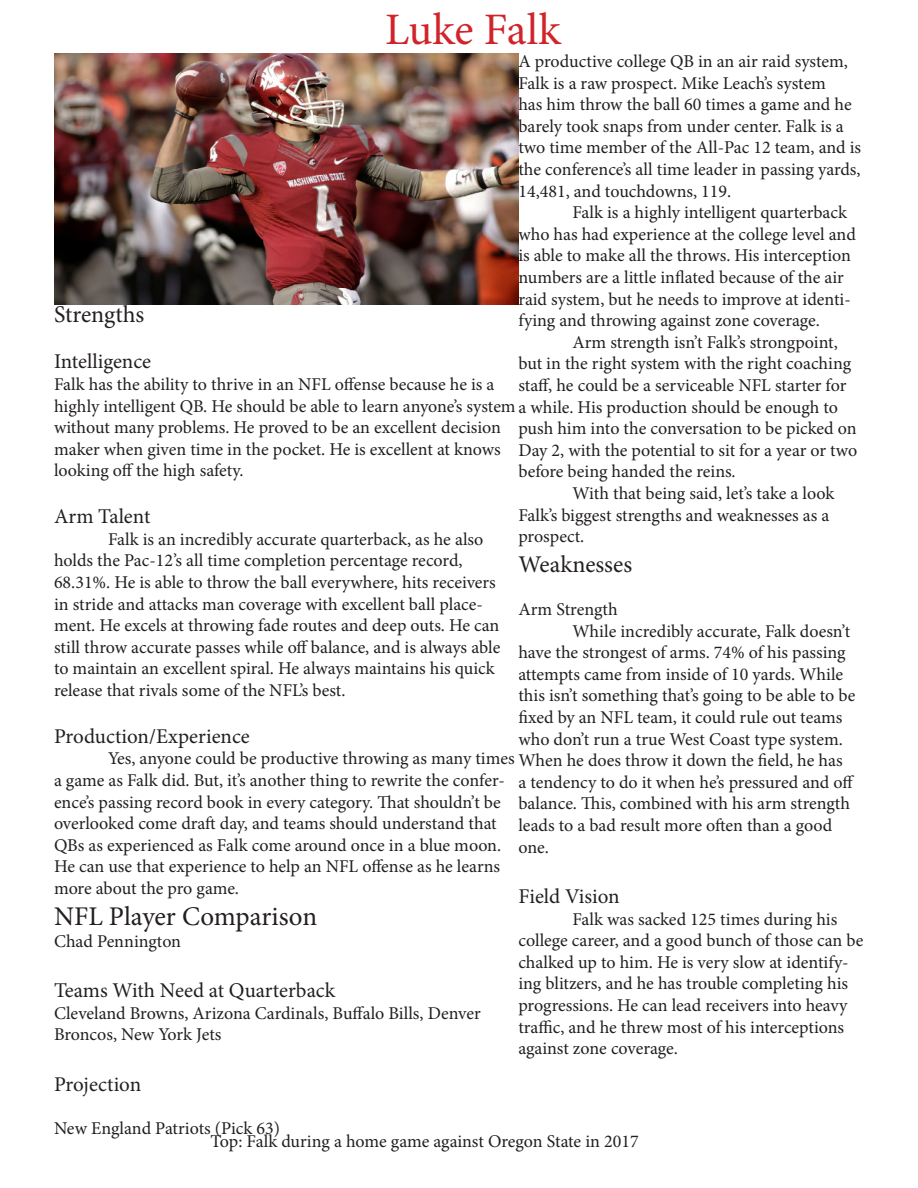
<style>
.page{position:relative;width:918px;height:1188px;background:#fff}
.page>*{position:absolute;margin:0;border:0;box-sizing:border-box;transform-origin:0 0}
.t1{font:45px "Minion Pro";color:#d1232a}
.t2{font:27px "Minion Pro";color:#231f20}
.t3{font:24px "Minion Pro";color:#231f20}
.t4{font:21px "Minion Pro";color:#231f20}
.t5{font:18px/21.6px "Minion Pro";color:#231f20}
</style>
<div class="page">
<img style="left:54px;top:54px;width:464px;height:250px">
<p class="t1" style="left:385px;top:-1px;width:177px">Luke Falk</p>
<p class="t5" style="left:518px;top:51px;width:344px">A productive college QB in an air raid system, Falk is a raw prospect. Mike Leach’s system<br>has him throw the ball 60 times a game and he barely took snaps from under center. Falk is a two time member of the All-Pac 12 team, and is the conference’s all time leader in passing yards, 14,481, and touchdowns, 119.</p>
<p class="t5" style="left:518px;top:202px;width:339px;text-indent:54px">Falk is a highly intelligent quarterback who has had experience at the college level and is able to make all the throws. His interception numbers are a little inflated because of the air raid system, but he needs to improve at identi&shy;fying and throwing against zone coverage.</p>
<p class="t5" style="left:572px;top:331px;width:267px">Arm strength isn’t Falk’s strongpoint,</p>
<p class="t5" style="left:518px;top:353px;width:334px">but in the right system with the right coaching</p>
<p class="t5" style="left:518px;top:375px;width:329px">staff, he could be a serviceable NFL starter for</p>
<p class="t5" style="left:54px;top:395px;width:786px">highly intelligent QB. He should be able to learn anyone’s systema while. His production should be enough to</p>
<p class="t5" style="left:518px;top:418px;width:340px;text-align:justify">push him into the conversation to be picked on Day 2, with the potential to sit for a year or two before being handed the reins.</p>
<p class="t5" style="left:518px;top:483px;width:318px;text-indent:54px">With that being said, let’s take a look<br>Falk’s biggest strengths and weaknesses as a prospect.</p>
<p class="t3" style="left:54px;top:298px;width:92px">Strengths</p>
<p class="t4" style="left:54px;top:348px;width:99px">Intelligence</p>
<p class="t5" style="left:54px;top:374px;width:442px">Falk has the ability to thrive in an NFL offense because he is a</p>
<p class="t5" style="left:54px;top:417px;width:449px;text-align:justify">without many problems. He proved to be an excellent decision maker when given time in the pocket. He is excellent at knows looking off the high safety.</p>
<p class="t4" style="left:54px;top:502px;width:98px">Arm Talent</p>
<p class="t5" style="left:54px;top:528px;width:448px;text-indent:54px">Falk is an incredibly accurate quarterback, as he also holds the Pac-12’s all time completion percentage record, 68.31%. He is able to throw the ball everywhere, hits receivers in stride and attacks man coverage with excellent ball place&shy;ment. He excels at throwing fade routes and deep outs. He can still throw accurate passes while off balance, and is always able to maintain an excellent spiral. He always maintains his quick release that rivals some of the NFL’s best.</p>
<p class="t4" style="left:54px;top:722px;width:197px">Production/Experience</p>
<p class="t5" style="left:54px;top:748px;width:790px;text-indent:54px">Yes, anyone could be productive throwing as many times When he does throw it down the field, he has a game as Falk did. But, it’s another thing to rewrite the confer-<br>ence’s passing record book in every category. That shouldn’t be<br>overlooked come draft day, and teams should understand that<br>QBs as experienced as Falk come around once in a blue moon.<br>He can use that experience to help an NFL offense as he learns<br>more about the pro game.</p>
<p class="t3" style="left:518px;top:548px;width:115px">Weaknesses</p>
<p class="t5" style="left:518px;top:599px;width:101px">Arm Strength</p>
<p class="t5" style="left:518px;top:620px;width:339px;text-indent:54px">While incredibly accurate, Falk doesn’t have the strongest of arms. 74% of his passing attempts came from inside of 10 yards. While this isn’t something that’s going to be able to be fixed by an NFL team, it could rule out teams who don’t run a true West Coast type system.</p>
<p class="t5" style="left:518px;top:771px;width:337px">a tendency to do it when he’s pressured and off balance. This, combined with his arm strength leads to a bad result more often than a good one.</p>
<p class="t4" style="left:518px;top:882px;width:103px">Field Vision</p>
<p class="t5" style="left:518px;top:908px;width:347px;text-indent:54px">Falk was sacked 125 times during his college career, and a good bunch of those can be chalked up to him. He is very slow at identify&shy;ing blitzers, and he has trouble completing his progressions. He can lead receivers into heavy traffic, and he threw most of his interceptions against zone coverage.</p>
<p class="t2" style="left:54px;top:898px;width:265px">NFL Player Comparison</p>
<p class="t5" style="left:54px;top:930px;width:129px">Chad Pennington</p>
<p class="t4" style="left:54px;top:976px;width:283px">Teams With Need at Quarterback</p>
<p class="t5" style="left:54px;top:1002px;width:428px">Cleveland Browns, Arizona Cardinals, Buffalo Bills, Denver<br>Broncos, New York Jets</p>
<p class="t4" style="left:54px;top:1070px;width:89px">Projection</p>
<p class="t5" style="left:54px;top:1117px;width:228px">New England Patriots (Pick 63)</p>
<p class="t5" style="left:211px;top:1131px;width:430px">Top: Falk during a home game against Oregon State in 2017</p>
</div>
